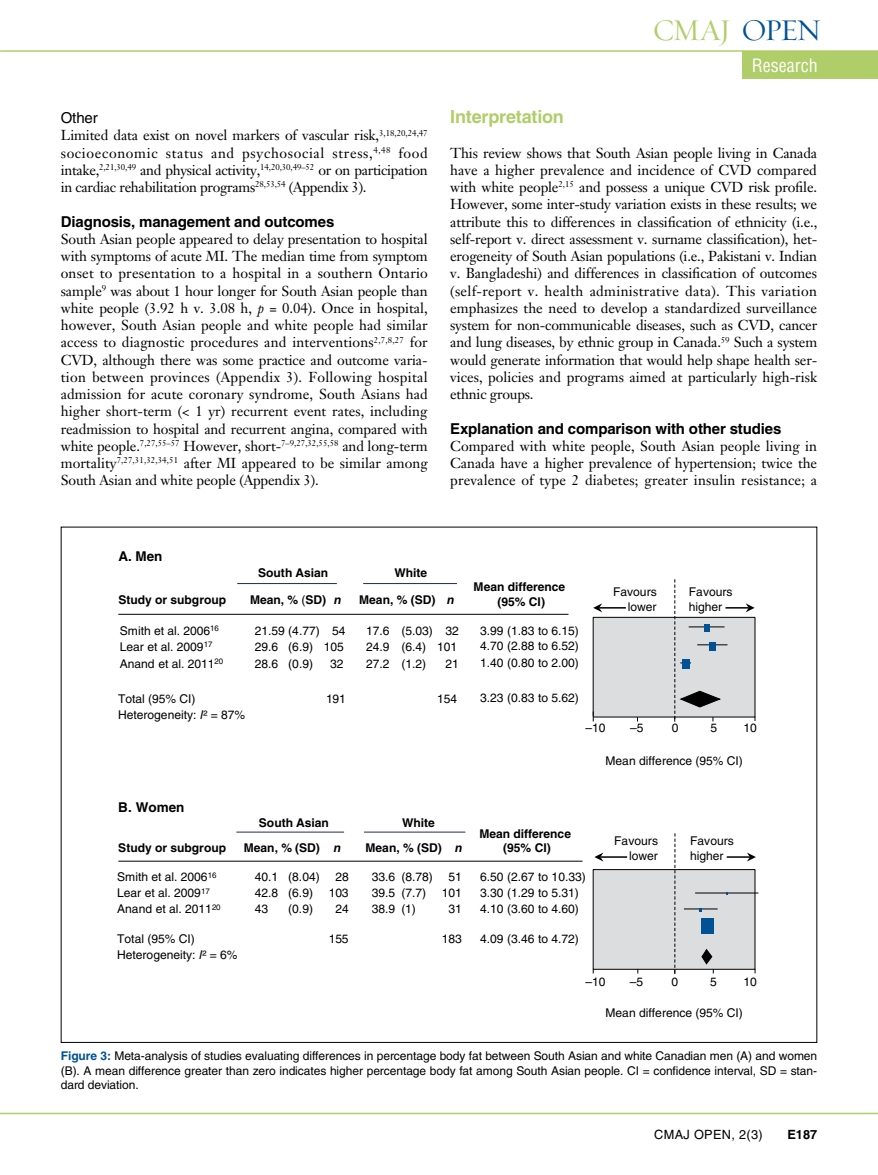
<style>
.page{position:relative;width:878px;height:1175px;background:#fff}
.page>*{position:absolute;margin:0;border:0;box-sizing:border-box;transform-origin:0 0}
.t1{font:30.75px "Requiem Display HTF Roman";letter-spacing:-.08em;color:#afce69}
.t2{font:700 18px "Helvetica LT Std";letter-spacing:-.01em;color:#afce69}
.t3{font:condensed 18px "Helvetica LT Std";color:#fff}
.t4{font:700 15px "Helvetica LT Std";letter-spacing:-.01em;color:#000}
.t5{font:15px "Helvetica LT Std";letter-spacing:-.01em;color:#000}
.t6{font:14.25px/17.2px "Janson Text LT Std";color:#000;text-align:justify}
.t7{font:700 13.5px "Helvetica LT Std";color:#000}
.t8{font:12.75px "Helvetica LT Std";letter-spacing:.025em;color:#000}
.t9{font:700 12.75px "Helvetica LT Std";color:#000}
.t10{font:12px/15.9px "Helvetica LT Std";color:#000}
.t11{font:700 12px/14.2px "Helvetica LT Std";color:#000;text-align:center}
.s1{color:#005295}
.s2{font-style:italic}
.s3{font-weight:400}
.s4{font-weight:700;color:#005295}
</style>
<div class="page">
<hr style="left:0;top:1112px;width:878px;height:2px;background:#afce69">
<div style="left:742px;top:51px;width:136px;height:27px;background:#afce69"></div>
<hr style="left:0;top:50px;width:878px;height:2px;background:#afce69">
<div style="left:592px;top:869px;width:163px;height:100px;background:#dcddde;border:1px solid #000"></div>
<hr style="left:237px;top:583px;width:100px;height:1px;background:#1f2a5d">
<hr style="left:363px;top:583px;width:94px;height:1px;background:#1f2a5d">
<hr style="left:118px;top:614px;width:450px;height:1px;background:#000">
<svg style="left:593px;top:603px;width:33px;height:9px"></svg>
<div style="left:592px;top:617px;width:163px;height:100px;background:#dcddde;border:1px solid #000"></div>
<hr style="left:695px;top:892px;width:63px;height:1px;background:#000">
<hr style="left:684px;top:908px;width:33px;height:1px;background:#000">
<div style="left:701px;top:917px;width:12px;height:16px;background:#005295"></div>
<hr style="left:236px;top:831px;width:108px;height:1px;background:#1f2a5d">
<hr style="left:364px;top:831px;width:101px;height:1px;background:#1f2a5d">
<hr style="left:118px;top:860px;width:464px;height:1px;background:#000">
<svg style="left:701px;top:949px;width:13px;height:24px"></svg>
<svg style="left:726px;top:852px;width:29px;height:9px"></svg>
<svg style="left:594px;top:852px;width:33px;height:9px"></svg>
<svg style="left:674px;top:833px;width:1px;height:141px"></svg>
<svg style="left:674px;top:580px;width:81px;height:141px"></svg>
<h1 class="t1" style="left:652px;top:12px;width:170px">CMAJ <span class="s1">OPEN</span></h1>
<p class="t5" style="left:61px;top:109px;width:38px">Other</p>
<p class="t6" style="left:61px;top:127px;width:368px">Limited data exist on novel markers of vascular risk,<sup>3,18,20,24,47 </sup>socioeconomic status and psychosocial stress,<sup>4,48</sup> food intake,<sup>2,21,30,49</sup> and physical activity,<sup>14,20,30,49–52</sup> or on participation in cardiac rehabilitation programs<sup>28,53,54</sup> (Appendix 3).</p>
<p class="t4" style="left:61px;top:212px;width:275px">Diagnosis, management and outcomes</p>
<p class="t6" style="left:61px;top:230px;width:368px">South Asian people appeared to delay presentation to hospital with symptoms of acute MI. The median time from symptom onset to presentation to a hospital in a southern Ontario sample<sup>9</sup> was about 1 hour longer for South Asian people than white people (3.92 h v. 3.08 h, <span class="s2">p</span> = 0.04). Once in hospital, however, South Asian people and white people had similar access to diagnostic procedures and interventions<sup>2,7,8,27</sup> for CVD, although there was some practice and outcome varia&shy;tion between provinces (Appendix 3). Following hospital admission for acute coronary syndrome, South Asians had higher short-term (&lt; 1 yr) recurrent event rates, including readmission to hospital and recurrent angina, compared with white people.<sup>7,27,55–57</sup> However, short-<sup>7–9,27,32,55,58</sup> and long-term mortality<sup>7,27,31,32,34,51</sup> after MI appeared to be similar among South Asian and white people (Appendix 3).</p>
<p class="t3" style="left:752px;top:54px;width:67px">Research</p>
<p class="t2" style="left:450px;top:106px;width:115px">Interpretation</p>
<p class="t6" style="left:450px;top:144px;width:369px">This review shows that South Asian people living in Canada have a higher prevalence and incidence of CVD compared with white people<sup>2,15</sup> and possess a unique CVD risk profile.<br>However, some inter-study variation exists in these results; we attribute this to differences in classification of ethnicity (i.e., self-report v. direct assessment v. surname classification), het&shy;erogeneity of South Asian populations (i.e., Pakistani v. Indian v. Bangladeshi) and differences in classification of outcomes (self-report v. health administrative data). This variation emphasizes the need to develop a standardized surveillance system for non-communicable diseases, such as CVD, cancer and lung diseases, by ethnic group in Canada.<sup>59</sup> Such a system would generate information that would help shape health ser&shy;vices, policies and programs aimed at particularly high-risk ethnic groups.</p>
<p class="t4" style="left:450px;top:419px;width:332px">Explanation and comparison with other studies</p>
<p class="t6" style="left:450px;top:437px;width:368px">Compared with white people, South Asian people living in Canada have a higher prevalence of hypertension; twice the prevalence of type 2 diabetes; greater insulin resistance; a</p>
<p class="t7" style="left:118px;top:548px;width:46px">A. Men</p>
<p class="t11" style="left:258px;top:565px;width:72px">South Asian</p>
<p class="t11" style="left:394px;top:565px;width:34px">White</p>
<p class="t11" style="left:473px;top:580px;width:93px">Mean difference</p>
<p class="t11" style="left:118px;top:592px;width:109px">Study or subgroup</p>
<p class="t11" style="left:359px;top:592px;width:97px">Mean, % (SD) <span class="s2">n</span></p>
<p class="t11" style="left:250px;top:592px;width:93px">Mean, % <span class="s3">(</span>SD) <span class="s2">n</span></p>
<p class="t11" style="left:497px;top:594px;width:49px">(95% CI)</p>
<p class="t10" style="left:120px;top:622px;width:105px;line-height:16.5px">Smith et al. 2006<sup>16<br></sup>Lear et al. 2009<sup>17<br></sup>Anand et al. 2011<sup>20</sup></p>
<p class="t10" style="left:118px;top:690px;width:129px;line-height:16.4px">Total (95% CI)<br>Heterogeneity: <span class="s2">I</span>² = 87%</p>
<p class="t10" style="left:255px;top:622px;width:67px;line-height:16.5px">21.59 (4.77)<br>29.6<br>28.6</p>
<p class="t10" style="left:324px;top:622px;width:23px;line-height:16.5px;text-align:right">54<br>105<br>32</p>
<p class="t10" style="left:326px;top:690px;width:21px">191</p>
<p class="t10" style="left:288px;top:638px;width:26px;line-height:16.5px">(6.9) (0.9)</p>
<p class="t10" style="left:366px;top:622px;width:25px;line-height:16.5px;text-align:justify">17.6<br>24.9<br>27.2</p>
<p class="t10" style="left:401px;top:622px;width:33px;line-height:16.5px">(5.03) (6.4) (1.2)</p>
<p class="t10" style="left:437px;top:622px;width:23px;line-height:16.5px;text-align:right">32<br>101<br>21</p>
<p class="t10" style="left:437px;top:690px;width:22px">154</p>
<p class="t10" style="left:480px;top:622px;width:100px;text-align:justify">3.99 (1.83 to 6.15)<br>4.70 (2.88 to 6.52)<br>1.40 (0.80 to 2.00)</p>
<p class="t10" style="left:480px;top:689px;width:100px">3.23 (0.83 to 5.62)</p>
<p class="t10" style="left:613px;top:584px;width:45px;line-height:14.4px;text-align:right">Favours lower</p>
<p class="t10" style="left:688px;top:584px;width:45px;line-height:14.4px">Favours higher</p>
<p class="t10" style="left:585px;top:720px;width:22px">–10</p>
<p class="t10" style="left:630px;top:720px;width:15px">–5</p>
<p class="t10" style="left:671px;top:720px;width:8px">0</p>
<p class="t10" style="left:710px;top:720px;width:8px">5</p>
<p class="t10" style="left:743px;top:720px;width:15px">10</p>
<p class="t7" style="left:118px;top:799px;width:68px">B. Women</p>
<p class="t11" style="left:259px;top:815px;width:72px">South Asian</p>
<p class="t11" style="left:402px;top:815px;width:34px">White</p>
<p class="t11" style="left:118px;top:840px;width:109px">Study or subgroup</p>
<p class="t11" style="left:365px;top:840px;width:98px">Mean, % (SD) <span class="s2">n</span></p>
<p class="t11" style="left:244px;top:840px;width:99px">Mean, % (SD) <span class="s2">n</span></p>
<p class="t10" style="left:117px;top:869px;width:105px">Smith et al. 2006<sup>16<br></sup>Lear et al. 2009<sup>17<br></sup>Anand et al. 2011<sup>20</sup></p>
<p class="t10" style="left:117px;top:930px;width:122px;line-height:16.8px">Total (95% CI)<br>Heterogeneity: <span class="s2">I</span>² = 6%</p>
<p class="t10" style="left:255px;top:869px;width:25px;text-align:justify">40.1<br>42.8<br>43</p>
<p class="t10" style="left:288px;top:869px;width:33px">(8.04) (6.9) (0.9)</p>
<p class="t10" style="left:329px;top:869px;width:22px;text-align:center">28<br>103<br>24</p>
<p class="t10" style="left:329px;top:930px;width:21px">155</p>
<p class="t10" style="left:372px;top:869px;width:25px;text-align:justify">33.6<br>39.5<br>38.9</p>
<p class="t10" style="left:401px;top:869px;width:33px">(8.78) (7.7) (1)</p>
<p class="t10" style="left:442px;top:869px;width:22px;text-align:center">51<br>101<br>31</p>
<p class="t10" style="left:442px;top:930px;width:22px">183</p>
<p class="t10" style="left:605px;top:753px;width:139px">Mean difference (95% CI)</p>
<p class="t11" style="left:479px;top:826px;width:93px">Mean difference (95% CI)</p>
<p class="t10" style="left:480px;top:869px;width:107px">6.50 (2.67 to 10.33)<br>3.30 (1.29 to 5.31)<br>4.10 (3.60 to 4.60)</p>
<p class="t10" style="left:480px;top:930px;width:100px">4.09 (3.46 to 4.72)</p>
<p class="t10" style="left:614px;top:834px;width:45px;line-height:14.4px;text-align:right">Favours lower</p>
<p class="t10" style="left:690px;top:834px;width:45px;line-height:14.4px">Favours higher</p>
<p class="t10" style="left:585px;top:974px;width:22px">–10</p>
<p class="t10" style="left:630px;top:974px;width:15px">–5</p>
<p class="t10" style="left:671px;top:974px;width:8px">0</p>
<p class="t10" style="left:710px;top:974px;width:8px">5</p>
<p class="t10" style="left:743px;top:974px;width:15px">10</p>
<p class="t10" style="left:605px;top:1005px;width:139px">Mean difference (95% CI)</p>
<p class="t10" style="left:61px;top:1049px;width:758px;line-height:14.2px;text-align:justify"><span class="s4">Figure 3:</span> Meta-analysis of studies evaluating differences in percentage body fat between South Asian and white Canadian men (A) and women (B). A mean difference greater than zero indicates higher percentage body fat among South Asian people. CI = confidence interval, SD = stan&shy;dard deviation.</p>
<p class="t8" style="left:654px;top:1127px;width:110px">CMAJ OPEN, 2(3)</p>
<p class="t9" style="left:787px;top:1126px;width:31px">E187</p>
</div>
